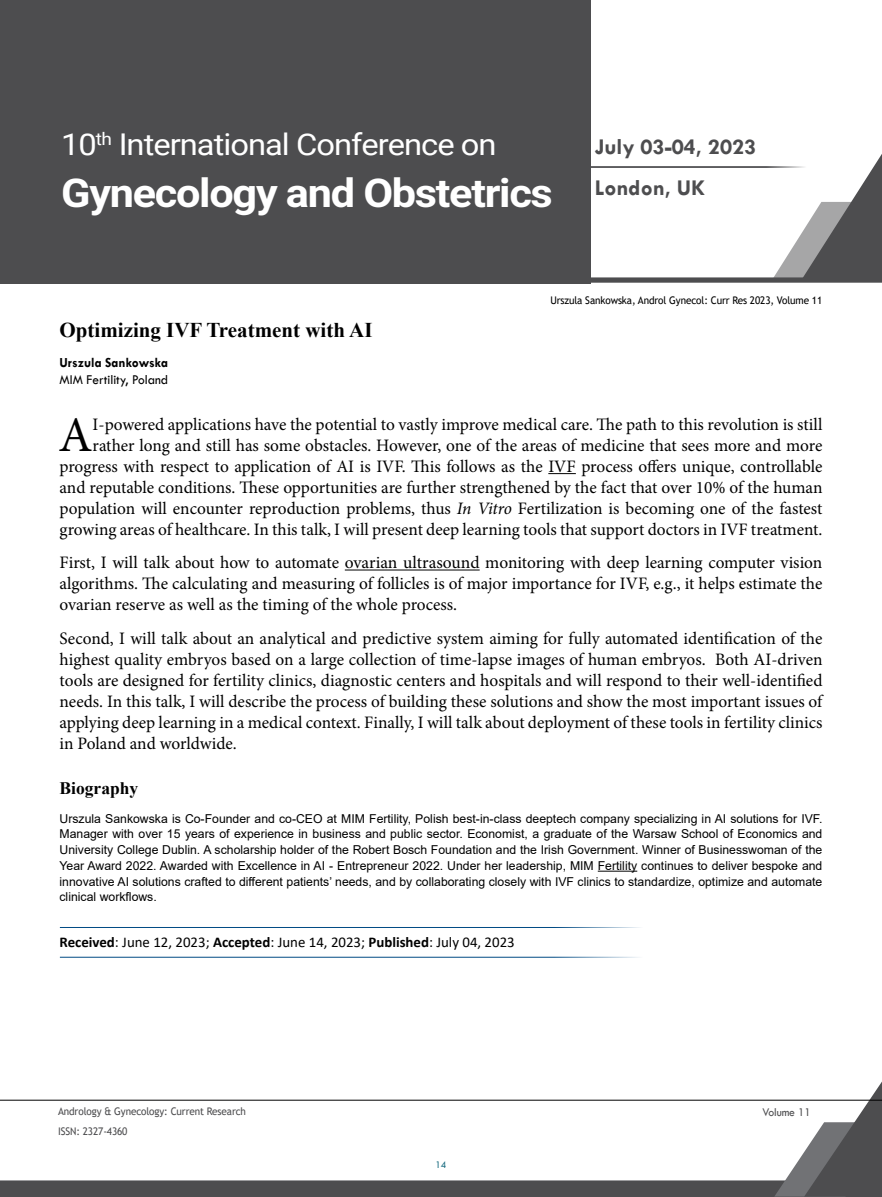
<style>
.page{position:relative;width:882px;height:1197px;background:#fff}
.page>*{position:absolute;margin:0;border:0;box-sizing:border-box;transform-origin:0 0}
.t1{font:49.88px "Minion Pro";color:#000}
.t2{font:700 39.73px "Roboto";letter-spacing:-.03em;color:#fff;scale:1.09 1}
.t3{font:29.93px "Roboto";letter-spacing:-.03em;color:#fff;scale:1.09 1}
.t4{font:700 22.75px/41.1px "Tw Cen";color:#4d4d4f}
.t5{font:700 21px "Times New Roman";color:#000}
.t6{font:17.5px/21px "Minion Pro";letter-spacing:-.005em;color:#000;text-align:justify}
.t7{font:700 17.5px "Times New Roman";color:#000}
.t8{font:14.88px "Calibri";color:#000}
.t9{font:14px "Tw Cen";color:#000;scale:.95 1}
.t10{font:700 14px "Tw Cen";color:#000;scale:.95 1}
.t11{font:12.25px/15.8px "Arial";color:#000;text-align:justify}
.t12{font:12.25px "Tw Cen";letter-spacing:-.01em;color:#4d4d4f;scale:.95 1}
.t13{font:10.5px "Trebuchet MS";letter-spacing:-.01em;color:#000;scale:.95 1}
.t14{font:10.5px "Trebuchet MS";letter-spacing:-.01em;color:#4d4d4f;scale:.95 1}
.t15{font:10.5px "Tw Cen";color:#15697e;scale:.95 1}
.s1{font-style:italic}
.s2{font-weight:700}
</style>
<div class="page">
<svg style="left:0;top:1081px;width:882px;height:116px"></svg>
<hr style="left:0;top:1100px;width:882px;height:1px;background:#000">
<div style="left:0;top:0;width:590px;height:283px;background:#4d4d4f"></div>
<svg style="left:590px;top:153px;width:292px;height:130px"></svg>
<svg style="left:548px;top:473px;width:28px;height:1px"></svg>
<hr style="left:345px;top:570px;width:135px;height:1px;background:#000">
<hr style="left:598px;top:871px;width:39px;height:1px;background:#000">
<hr style="left:60px;top:927px;width:618px;height:1px;background:#004b84">
<hr style="left:60px;top:957px;width:618px;height:1px;background:#004b84">
<h3 class="t3" style="left:61px;top:124px;width:401px">10<sup>th</sup> International Conference on</h3>
<h2 class="t2" style="left:61px;top:165px;width:453px">Gynecology and Obstetrics</h2>
<h3 class="t4" style="left:595px;top:126px;width:163px">July 03-04, 2023<br>London, UK</h3>
<p class="t13" style="left:550px;top:293px;width:288px">Urszula Sankowska, Androl Gynecol: Curr Res 2023, Volume 11</p>
<p class="t5" style="left:60px;top:314px;width:315px">Optimizing IVF Treatment with AI</p>
<p class="t10" style="left:60px;top:354px;width:116px">Urszula Sankowska</p>
<p class="t9" style="left:60px;top:371px;width:116px">MIM Fertility, Poland</p>
<h1 class="t1" style="left:59px;top:402px;width:36px">A</h1>
<p class="t6" style="left:60px;top:414px;width:765px;text-align:right">I-powered applications have the potential to vastly improve medical care. The path to this revolution is still rather long and still has some obstacles. However, one of the areas of medicine that sees more and more progress with respect to application of AI is IVF. This follows as the IVF process offers unique, controllable and reputable conditions. These opportunities are further strengthened by the fact that over 10% of the human population will encounter reproduction problems, thus <span class="s1">In Vitro</span> Fertilization is becoming one of the fastest growing areas of healthcare. In this talk, I will present deep learning tools that support doctors in IVF treatment.</p>
<p class="t6" style="left:60px;top:552px;width:764px">First, I will talk about how to automate ovarian ultrasound monitoring with deep learning computer vision algorithms. The calculating and measuring of follicles is of major importance for IVF, e.g., it helps estimate the ovarian reserve as well as the timing of the whole process.</p>
<p class="t6" style="left:60px;top:628px;width:765px">Second, I will talk about an analytical and predictive system aiming for fully automated identification of the highest quality embryos based on a large collection of time-lapse images of human embryos. Both AI-driven tools are designed for fertility clinics, diagnostic centers and hospitals and will respond to their well-identified needs. In this talk, I will describe the process of building these solutions and show the most important issues of applying deep learning in a medical context. Finally, I will talk about deployment of these tools in fertility clinics in Poland and worldwide.</p>
<p class="t7" style="left:60px;top:776px;width:80px">Biography</p>
<p class="t11" style="left:60px;top:810px;width:764px">Urszula Sankowska is Co-Founder and co-CEO at MIM Fertility, Polish best-in-class deeptech company specializing in AI solutions for IVF.<br>Manager with over 15 years of experience in business and public sector. Economist, a graduate of the Warsaw School of Economics and University College Dublin. A scholarship holder of the Robert Bosch Foundation and the Irish Government. Winner of Businesswoman of the Year Award 2022. Awarded with Excellence in AI - Entrepreneur 2022. Under her leadership, MIM Fertility continues to deliver bespoke and innovative AI solutions crafted to different patients’ needs, and by collaborating closely with IVF clinics to standardize, optimize and automate clinical workflows.</p>
<p class="t8" style="left:60px;top:932px;width:457px"><span class="s2">Received</span>: June 12, 2023; <span class="s2">Accepted</span>: June 14, 2023; <span class="s2">Published</span>: July 04, 2023</p>
<p class="t14" style="left:58px;top:1105px;width:199px">Andrology &amp; Gynecology: Current Research</p>
<p class="t12" style="left:762px;top:1104px;width:53px">Volume 11</p>
<p class="t14" style="left:58px;top:1125px;width:75px">ISSN: 2327-4360</p>
<p class="t15" style="left:436px;top:1159px;width:13px">14</p>
</div>
